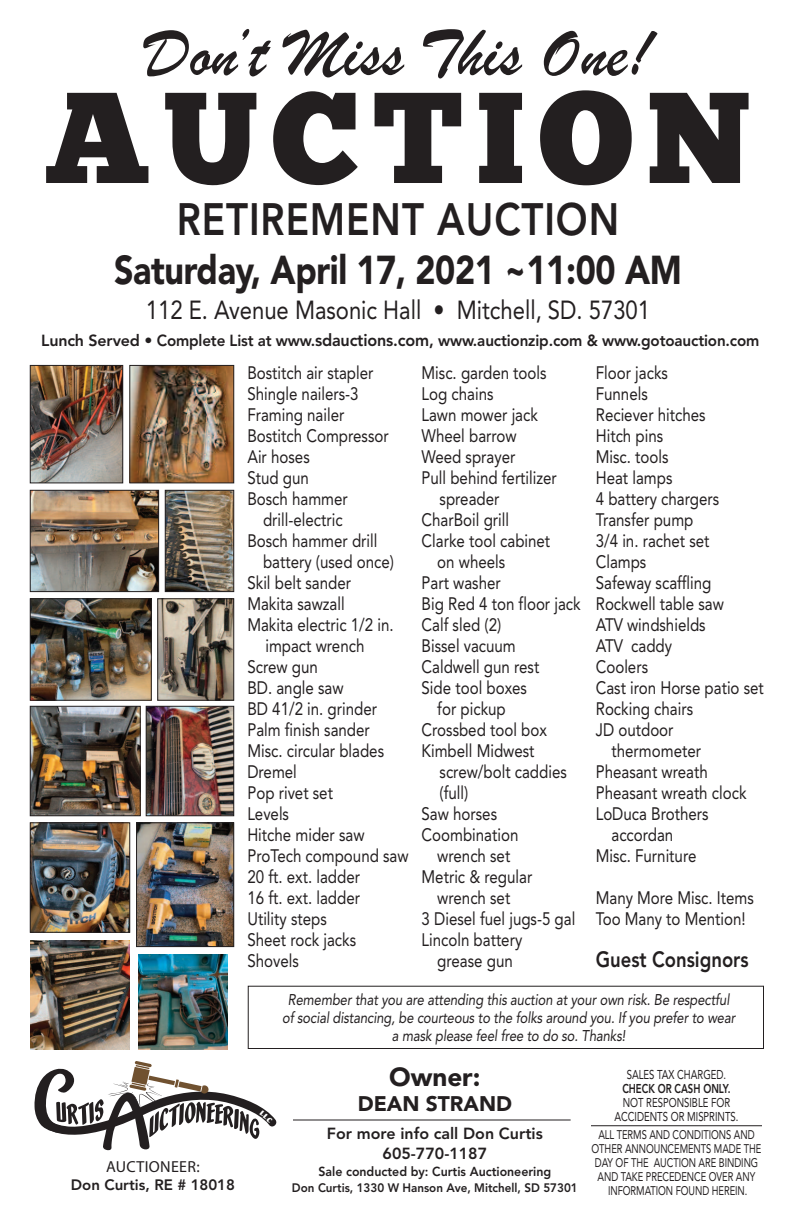
<style>
.page{position:relative;width:792px;height:1224px;background:#fff}
.page>*{position:absolute;margin:0;border:0;box-sizing:border-box;transform-origin:0 0}
.t1{font:129px "Chunk Five";letter-spacing:.1em;color:#231f20}
.t2{font:70px "Brush Script";color:#231f20}
.t3{font:800 45px "Avenir";letter-spacing:.025em;color:#231f20;scale:.85 1}
.t4{font:900 40px "Avenir";letter-spacing:-.01em;color:#231f20;scale:.85 1}
.t5{font:26px "Avenir";color:#231f20;scale:.85 1}
.t6{font:900 26px "Avenir";color:#231f20}
.t7{font:800 22px "Avenir";color:#231f20;scale:.84 1}
.t8{font:900 21px "Avenir";color:#231f20}
.t9{font:18px/21px "Avenir";color:#231f20;scale:.84 1}
.t10{font:800 16px/20px "Avenir";letter-spacing:-.01em;color:#231f20;text-align:center}
.t11{font:16px "Myriad Pro";letter-spacing:.02em;color:#231f20}
.t12{font:italic 15.5px/18px "Avenir";letter-spacing:-.005em;color:#231f20;text-align:center;scale:.84 1}
.t13{font:800 15px "Avenir";color:#231f20}
.t14{font:800 13px "Avenir";color:#231f20;scale:.95 1}
.t15{font:12.8px/14px "Avenir";color:#231f20;text-align:center;scale:.75 1}
.t16{font:800 12.8px "Avenir";color:#231f20;scale:.75 1}
.t17{font:12.5px/14px "Avenir";letter-spacing:-.005em;color:#231f20;text-align:center;scale:.75 1}
.t18{font:800 12.2px "Avenir";color:#231f20;scale:.95 1}
.s1{font-size:17px}
</style>
<div class="page">
<hr style="left:293px;top:1120px;width:278px;height:1px;background:#231f20">
<img style="left:32px;top:367px;width:89px;height:114px">
<div style="left:30px;top:365px;width:93px;height:118px;border:1px solid #231f20"></div>
<img style="left:132px;top:367px;width:100px;height:114px">
<div style="left:130px;top:365px;width:104px;height:118px;border:1px solid #231f20"></div>
<img style="left:32px;top:601px;width:118px;height:98px">
<div style="left:30px;top:599px;width:122px;height:102px;border:1px solid #231f20"></div>
<img style="left:159px;top:601px;width:73px;height:98px">
<div style="left:157px;top:599px;width:77px;height:102px;border:1px solid #231f20"></div>
<img style="left:32px;top:708px;width:106px;height:106px">
<div style="left:30px;top:706px;width:110px;height:110px;border:1px solid #231f20"></div>
<img style="left:148px;top:708px;width:84px;height:106px">
<div style="left:146px;top:706px;width:88px;height:110px;border:1px solid #231f20"></div>
<img style="left:32px;top:825px;width:96px;height:106px">
<div style="left:30px;top:823px;width:100px;height:110px;border:1px solid #231f20"></div>
<img style="left:138px;top:825px;width:94px;height:120px">
<div style="left:136px;top:823px;width:98px;height:124px;border:1px solid #231f20"></div>
<img style="left:32px;top:492px;width:125px;height:98px">
<div style="left:30px;top:490px;width:129px;height:102px;border:1px solid #231f20"></div>
<img style="left:167px;top:492px;width:65px;height:98px">
<div style="left:165px;top:490px;width:69px;height:102px;border:1px solid #231f20"></div>
<div style="left:248px;top:986px;width:516px;height:63px;border:1px solid #231f20"></div>
<hr style="left:591px;top:1125px;width:171px;height:1px;background:#231f20">
<img style="left:30px;top:940px;width:100px;height:109px">
<img style="left:138px;top:954px;width:90px;height:95px">
<svg style="left:35px;top:1061px;width:242px;height:89px"></svg>
<h2 class="t2" style="left:145px;top:10px;width:508px">Don’t Miss This One!</h2>
<h1 class="t1" style="left:44px;top:63px;width:709px">AUCTION</h1>
<h3 class="t3" style="left:177px;top:201px;width:522px">RETIREMENT AUCTION</h3>
<h3 class="t4" style="left:114px;top:254px;width:670px">Saturday, April 17, 2021 ~11:00 AM</h3>
<h3 class="t5" style="left:146px;top:299px;width:595px">112 E. Avenue Masonic Hall • Mitchell, SD. 57301</h3>
<p class="t10" style="left:41px;top:332px;width:720px">Lunch Served • Complete List at www.<span class="s1">sdauctions.com,</span> www.auctionzip.com &amp; www.gotoauction.com</p>
<p class="t9" style="left:247px;top:364px;width:152px">Bostitch air stapler</p>
<p class="t9" style="left:247px;top:385px;width:134px">Shingle nailers-3</p>
<p class="t9" style="left:247px;top:406px;width:117px">Framing nailer</p>
<p class="t9" style="left:247px;top:427px;width:170px">Bostitch Compressor</p>
<p class="t9" style="left:247px;top:448px;width:76px">Air hoses</p>
<p class="t9" style="left:247px;top:469px;width:75px">Stud gun</p>
<p class="t9" style="left:247px;top:490px;width:121px">Bosch hammer</p>
<p class="t9" style="left:263px;top:511px;width:96px">drill-electric</p>
<p class="t9" style="left:247px;top:532px;width:156px">Bosch hammer drill</p>
<p class="t9" style="left:263px;top:553px;width:157px">battery (used once)</p>
<p class="t9" style="left:247px;top:574px;width:125px">Skil belt sander</p>
<p class="t9" style="left:247px;top:595px;width:117px">Makita sawzall</p>
<p class="t9" style="left:247px;top:616px;width:176px">Makita electric 1/2 in.</p>
<p class="t9" style="left:265px;top:637px;width:119px">impact wrench</p>
<p class="t9" style="left:247px;top:658px;width:85px">Screw gun</p>
<p class="t9" style="left:247px;top:679px;width:116px">BD. angle saw</p>
<p class="t9" style="left:247px;top:700px;width:156px">BD 41/2 in. grinder</p>
<p class="t9" style="left:247px;top:721px;width:147px">Palm finish sander</p>
<p class="t9" style="left:247px;top:742px;width:164px">Misc. circular blades</p>
<p class="t9" style="left:247px;top:763px;width:60px">Dremel</p>
<p class="t9" style="left:247px;top:784px;width:103px">Pop rivet set</p>
<p class="t9" style="left:247px;top:805px;width:51px">Levels</p>
<p class="t9" style="left:247px;top:826px;width:141px">Hitche mider saw</p>
<p class="t9" style="left:247px;top:847px;width:193px">ProTech compound saw</p>
<p class="t9" style="left:247px;top:868px;width:136px">20 ft. ext. ladder</p>
<p class="t9" style="left:247px;top:889px;width:136px">16 ft. ext. ladder</p>
<p class="t9" style="left:247px;top:910px;width:96px">Utility steps</p>
<p class="t9" style="left:247px;top:931px;width:131px">Sheet rock jacks</p>
<p class="t9" style="left:247px;top:952px;width:63px">Shovels</p>
<p class="t9" style="left:422px;top:364px;width:150px">Misc. garden tools</p>
<p class="t9" style="left:422px;top:385px;width:87px">Log chains</p>
<p class="t9" style="left:422px;top:406px;width:140px">Lawn mower jack</p>
<p class="t9" style="left:422px;top:427px;width:115px">Wheel barrow</p>
<p class="t9" style="left:422px;top:448px;width:113px">Weed sprayer</p>
<p class="t9" style="left:422px;top:469px;width:163px">Pull behind fertilizer</p>
<p class="t9" style="left:440px;top:490px;width:73px">spreader</p>
<p class="t9" style="left:422px;top:511px;width:106px">CharBoil grill</p>
<p class="t9" style="left:422px;top:532px;width:155px">Clarke tool cabinet</p>
<p class="t9" style="left:437px;top:553px;width:82px">on wheels</p>
<p class="t9" style="left:422px;top:574px;width:96px">Part washer</p>
<p class="t9" style="left:422px;top:595px;width:191px">Big Red 4 ton floor jack</p>
<p class="t9" style="left:422px;top:616px;width:96px">Calf sled (2)</p>
<p class="t9" style="left:422px;top:637px;width:114px">Bissel vacuum</p>
<p class="t9" style="left:422px;top:658px;width:142px">Caldwell gun rest</p>
<p class="t9" style="left:422px;top:679px;width:127px">Side tool boxes</p>
<p class="t9" style="left:437px;top:700px;width:83px">for pickup</p>
<p class="t9" style="left:422px;top:721px;width:151px">Crossbed tool box</p>
<p class="t9" style="left:422px;top:742px;width:136px">Kimbell Midwest</p>
<p class="t9" style="left:440px;top:763px;width:153px">screw/bolt caddies</p>
<p class="t9" style="left:440px;top:784px;width:36px">(full)</p>
<p class="t9" style="left:422px;top:805px;width:91px">Saw horses</p>
<p class="t9" style="left:422px;top:826px;width:117px">Coombination</p>
<p class="t9" style="left:437px;top:847px;width:88px">wrench set</p>
<p class="t9" style="left:422px;top:868px;width:133px">Metric &amp; regular</p>
<p class="t9" style="left:437px;top:889px;width:88px">wrench set</p>
<p class="t9" style="left:422px;top:910px;width:185px">3 Diesel fuel jugs-5 gal</p>
<p class="t9" style="left:422px;top:931px;width:121px">Lincoln battery</p>
<p class="t9" style="left:437px;top:952px;width:91px">grease gun</p>
<p class="t9" style="left:596px;top:364px;width:87px">Floor jacks</p>
<p class="t9" style="left:596px;top:385px;width:63px">Funnels</p>
<p class="t9" style="left:596px;top:406px;width:132px">Reciever hitches</p>
<p class="t9" style="left:596px;top:427px;width:82px">Hitch pins</p>
<p class="t9" style="left:596px;top:448px;width:88px">Misc. tools</p>
<p class="t9" style="left:596px;top:469px;width:93px">Heat lamps</p>
<p class="t9" style="left:596px;top:490px;width:148px">4 battery chargers</p>
<p class="t9" style="left:596px;top:511px;width:118px">Transfer pump</p>
<p class="t9" style="left:596px;top:532px;width:137px">3/4 in. rachet set</p>
<p class="t9" style="left:596px;top:553px;width:62px">Clamps</p>
<p class="t9" style="left:596px;top:574px;width:139px">Safeway scaffling</p>
<p class="t9" style="left:596px;top:595px;width:154px">Rockwell table saw</p>
<p class="t9" style="left:596px;top:616px;width:132px">ATV windshields</p>
<p class="t9" style="left:596px;top:637px;width:92px">ATV caddy</p>
<p class="t9" style="left:596px;top:658px;width:64px">Coolers</p>
<p class="t9" style="left:596px;top:679px;width:202px">Cast iron Horse patio set</p>
<p class="t9" style="left:596px;top:700px;width:117px">Rocking chairs</p>
<p class="t9" style="left:596px;top:721px;width:94px">JD outdoor</p>
<p class="t9" style="left:612px;top:742px;width:108px">thermometer</p>
<p class="t9" style="left:596px;top:763px;width:135px">Pheasant wreath</p>
<p class="t9" style="left:596px;top:784px;width:181px">Pheasant wreath clock</p>
<p class="t9" style="left:596px;top:805px;width:136px">LoDuca Brothers</p>
<p class="t9" style="left:612px;top:826px;width:75px">accordan</p>
<p class="t9" style="left:596px;top:847px;width:121px">Misc. Furniture</p>
<p class="t9" style="left:596px;top:889px;width:190px">Many More Misc. Items<br>Too Many to Mention!</p>
<p class="t7" style="left:596px;top:950px;width:183px">Guest Consignors</p>
<p class="t11" style="left:106px;top:1160px;width:95px">AUCTIONEER:</p>
<p class="t13" style="left:71px;top:1178px;width:166px">Don Curtis, RE # 18018</p>
<p class="t12" style="left:282px;top:992px;width:541px">Remember that you are attending this auction at your own risk. Be respectful of social distancing, be courteous to the folks around you. If you prefer to wear a mask please feel free to do so. Thanks!</p>
<h3 class="t6" style="left:389px;top:1066px;width:93px">Owner:</h3>
<p class="t8" style="left:358px;top:1095px;width:156px">DEAN STRAND</p>
<p class="t10" style="left:327px;top:1124px;width:217px">For more info call Don Curtis<br>605-770-1187</p>
<p class="t14" style="left:318px;top:1166px;width:247px">Sale conducted by: Curtis Auctioneering</p>
<p class="t18" style="left:292px;top:1182px;width:302px">Don Curtis, 1330 W Hanson Ave, Mitchell, SD 57301</p>
<p class="t15" style="left:627px;top:1068px;width:134px">SALES TAX CHARGED.</p>
<p class="t16" style="left:622px;top:1083px;width:146px">CHECK OR CASH ONLY.</p>
<p class="t15" style="left:614px;top:1096px;width:167px">NOT RESPONSIBLE FOR<br>ACCIDENTS OR MISPRINTS.</p>
<p class="t17" style="left:592px;top:1129px;width:228px">ALL TERMS AND CONDITIONS AND<br>OTHER ANNOUNCEMENTS MADE THE<br>DAY OF THE AUCTION ARE BINDING<br>AND TAKE PRECEDENCE OVER ANY<br>INFORMATION FOUND HEREIN.</p>
</div>
